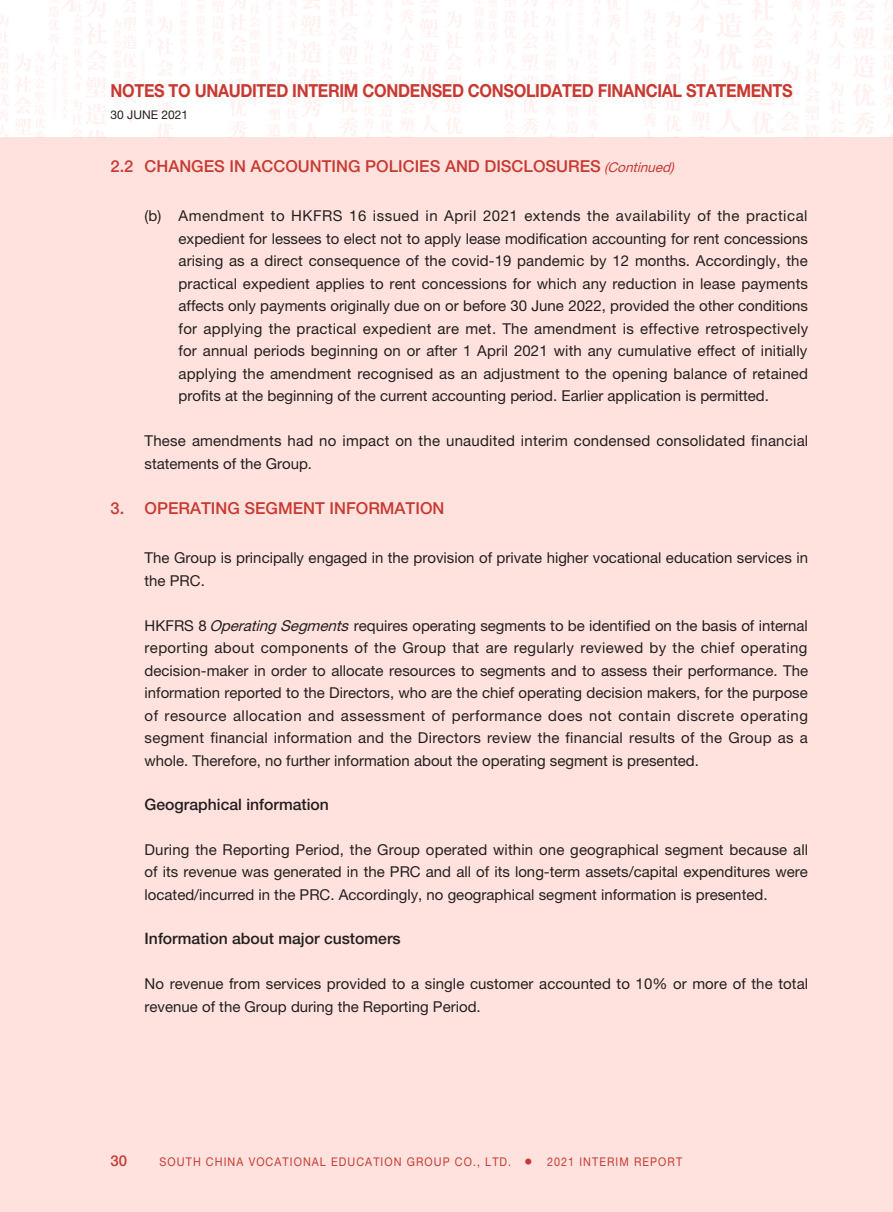
<style>
.page{position:relative;width:893px;height:1212px;background:#fff}
.page>*{position:absolute;margin:0;border:0;box-sizing:border-box;transform-origin:0 0}
.t1{font:700 18px "Helvetica Neue LT Std";letter-spacing:-.02em;color:#c73a32;scale:.9 1}
.t2{font:500 16.5px "Helvetica Neue LT Std";color:#c73a32}
.t3{font:500 15.75px "Helvetica Neue LT Std";color:#231f20}
.t4{font:15px/22.5px "Helvetica Neue LT Std";color:#231f20;text-align:justify}
.t5{font:500 15px "Helvetica Neue LT Std";color:#c73a32}
.t6{font:12px "Helvetica Neue LT Std";letter-spacing:.1em;color:#c73a32;scale:.9 1}
.t7{font:12px "Helvetica Neue LT Std";color:#231f20}
.s1{font-weight:400;font-style:italic;font-size:13.5px}
.s2{font-style:italic}
.s3{font-family:"Times LT Std";font-size:22.5px}
</style>
<div class="page">
<div style="left:0;top:137px;width:893px;height:1075px;background:#ffe2de"></div>
<p class="t1" style="left:111px;top:79px;width:759px">NOTES TO UNAUDITED INTERIM CONDENSED CONSOLIDATED FINANCIAL STATEMENTS</p>
<p class="t7" style="left:111px;top:108px;width:79px">30 JUNE 2021</p>
<p class="t2" style="left:111px;top:156px;width:565px">2.2 CHANGES IN ACCOUNTING POLICIES AND DISCLOSURES <span class="s1">(Continued)</span></p>
<p class="t4" style="left:179px;top:205px;width:631px;text-indent:-34px">(b) Amendment to HKFRS 16 issued in April 2021 extends the availability of the practical expedient for lessees to elect not to apply lease modification accounting for rent concessions arising as a direct consequence of the covid-19 pandemic by 12 months. Accordingly, the practical expedient applies to rent concessions for which any reduction in lease payments affects only payments originally due on or before 30 June 2022, provided the other conditions for applying the practical expedient are met. The amendment is effective retrospectively for annual periods beginning on or after 1 April 2021 with any cumulative effect of initially applying the amendment recognised as an adjustment to the opening balance of retained profits at the beginning of the current accounting period. Earlier application is permitted.</p>
<p class="t4" style="left:145px;top:430px;width:665px">These amendments had no impact on the unaudited interim condensed consolidated financial statements of the Group.</p>
<p class="t2" style="left:111px;top:498px;width:335px">3. OPERATING SEGMENT INFORMATION</p>
<p class="t4" style="left:145px;top:546px;width:665px">The Group is principally engaged in the provision of private higher vocational education services in the PRC.</p>
<p class="t4" style="left:145px;top:614px;width:665px">HKFRS 8 <span class="s2">OperatingSegments</span> requires operating segments to be identified on the basis of internal reporting about components of the Group that are regularly reviewed by the chief operating decision-maker in order to allocate resources to segments and to assess their performance. The information reported to the Directors, who are the chief operating decision makers, for the purpose of resource allocation and assessment of performance does not contain discrete operating segment financial information and the Directors review the financial results of the Group as a whole. Therefore, no further information about the operating segment is presented.</p>
<p class="t3" style="left:145px;top:795px;width:186px">Geographical information</p>
<p class="t4" style="left:145px;top:838px;width:665px">During the Reporting Period, the Group operated within one geographical segment because all of its revenue was generated in the PRC and all of its long-term assets/capital expenditures were located/incurred in the PRC. Accordingly, no geographical segment information is presented.</p>
<p class="t3" style="left:145px;top:929px;width:258px">Information about major customers</p>
<p class="t4" style="left:145px;top:972px;width:665px">No revenue from services provided to a single customer accounted to 10% or more of the total revenue of the Group during the Reporting Period.</p>
<p class="t5" style="left:111px;top:1151px;width:18px">30</p>
<p class="t6" style="left:159px;top:1154px;width:582px">SOUTH CHINA VOCATIONAL EDUCATION GROUP CO., LTD. <span class="s3">•</span> 2021 INTERIM REPORT</p>
</div>
